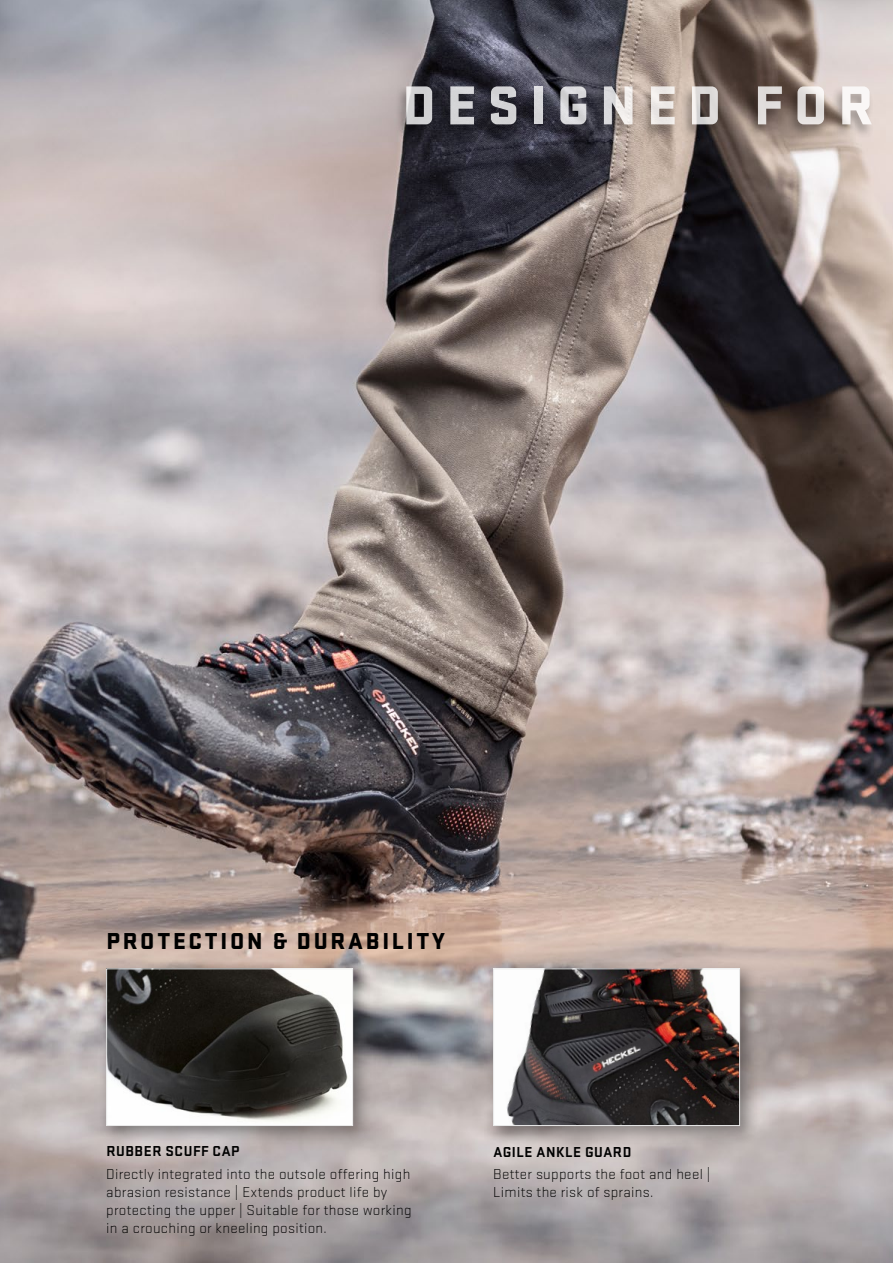
<style>
.page{position:relative;width:893px;height:1263px;background:#fff}
.page>*{position:absolute;margin:0;border:0;box-sizing:border-box;transform-origin:0 0}
.t1{font:900 57px "Stratum No 1";letter-spacing:.185em;color:#fff}
.t2{font:900 24px "Stratum No 1";letter-spacing:.115em;color:#000}
.t3{font:300 15px/18px "Stratum No 1";letter-spacing:.02em;color:#000}
.t4{font:700 15px "Stratum No 1";letter-spacing:.035em;color:#000}
</style>
<div class="page">
<img style="left:0;top:0;width:893px;height:1263px">
<div style="left:485px;top:961px;width:275px;height:185px;background:#000;opacity:.4"></div>
<img style="left:495px;top:970px;width:243px;height:154px">
<div style="left:493px;top:968px;width:247px;height:158px;border:1px solid #e9e9e9"></div>
<div style="left:98px;top:961px;width:275px;height:185px;background:#000;opacity:.4"></div>
<img style="left:108px;top:970px;width:243px;height:154px">
<div style="left:106px;top:968px;width:247px;height:158px;border:1px solid #e9e9e9"></div>
<div style="left:394px;top:85px;width:499px;height:55px;background:#000;opacity:.4"></div>
<h1 class="t1" style="left:402px;top:73px;width:473px">DESIGNED FOR</h1>
<h2 class="t2" style="left:106px;top:927px;width:340px">PROTECTION &amp; DURABILITY</h2>
<p class="t4" style="left:106px;top:1143px;width:135px">RUBBER SCUFF CAP</p>
<p class="t3" style="left:106px;top:1165px;width:307px">Directly integrated into the outsole offering high abrasion resistance | Extends product life by protecting the upper | Suitable for those working in a crouching or kneeling position.</p>
<p class="t4" style="left:493px;top:1143px;width:140px">AGILE ANKLE GUARD</p>
<p class="t3" style="left:493px;top:1165px;width:219px">Better supports the foot and heel |<br>Limits the risk of sprains.</p>
</div>
